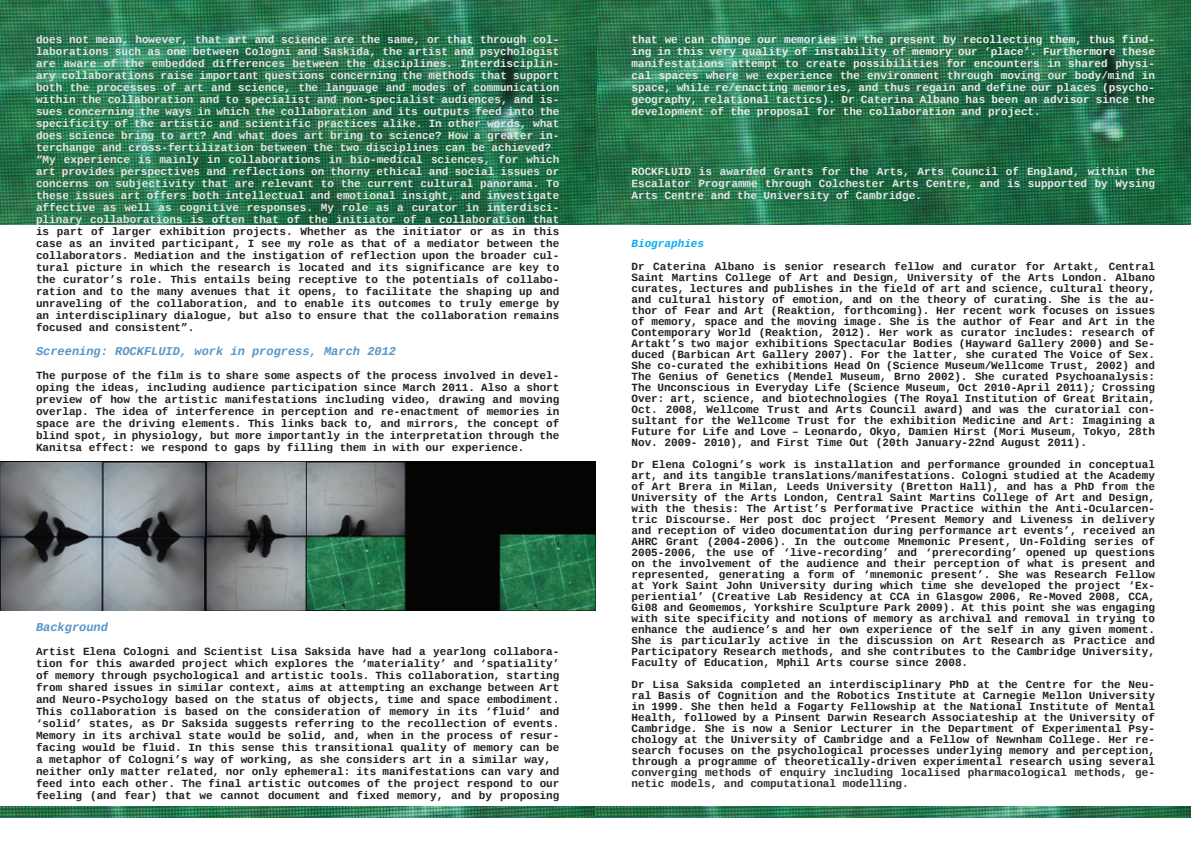
<style>
.page{position:relative;width:1191px;height:842px;background:#fff}
.page>*{position:absolute;margin:0;border:0;box-sizing:border-box;transform-origin:0 0}
.t1{font:italic 700 12px "Cousine";color:#5795c7}
.t2{font:700 11px/11px "Cousine";color:#231f20;text-align:justify}
.t3{font:700 11px/12px "Cousine";color:#e4e5e7}
.t4{font:700 11px/12px "Cousine";color:#e8e9ea;text-align:justify}
.t5{font:700 11px/12px "Cousine";color:#e5e6e8;text-align:justify}
.t6{font:700 11px/12px "Cousine";color:#eaebec}
.t7{font:700 11px/11px "Cousine";color:#2f2d2e}
.t8{font:italic 700 11px "Cousine";color:#00aeef}
</style>
<div class="page">
<img style="left:0;top:806px;width:1191px;height:11px">
<img style="left:0;top:0;width:1191px;height:225px">
<img style="left:595px;top:0;width:2px;height:225px">
<img style="left:0;top:462px;width:595px;height:149px">
<p class="t3" style="left:36px;top:34px;width:525px">does not mean, however, that art and science are the same, or that through col&shy;laborations such as one between Cologni and Saskida, the artist and psychologist are aware of the embedded differences between the disciplines. Interdisciplin&shy;ary collaborations raise important questions concerning the methods that support both the processes of art and science, the language and modes of communication within the collaboration and to specialist and non-specialist audiences, and is&shy;sues concerning the ways in which the collaboration and its outputs feed into the specificity of the artistic and scientific practices alike. In other words, what does science bring to art? And what does art bring to science? How a greater in&shy;terchange and cross-fertilization between the two disciplines can be achieved? “My experience is mainly in collaborations in bio-medical sciences, for which art provides perspectives and reflections on thorny ethical and social issues or concerns on subjectivity that are relevant to the current cultural panorama. To these issues art offers both intellectual and emotional insight, and investigate affective as well as cognitive responses. My role as a curator in interdisci&shy;plinary collaborations is often that of the initiator of a collaboration that</p>
<p class="t2" style="left:36px;top:226px;width:525px;line-height:12px">is part of larger exhibition projects. Whether as the initiator or as in this case as an invited participant, I see my role as that of a mediator between the collaborators. Mediation and the instigation of reflection upon the broader cul&shy;tural picture in which the research is located and its significance are key to the curator’s role. This entails being receptive to the potentials of collabo&shy;ration and to the many avenues that it opens, to facilitate the shaping up and unraveling of the collaboration, and to enable its outcomes to truly emerge by an interdisciplinary dialogue, but also to ensure that the collaboration remains focused and consistent”.</p>
<p class="t1" style="left:36px;top:345px;width:362px">Screening: ROCKFLUID, work in progress, March 2012</p>
<p class="t2" style="left:36px;top:370px;width:525px;line-height:12px">The purpose of the film is to share some aspects of the process involved in devel&shy;oping the ideas, including audience participation since March 2011. Also a short preview of how the artistic manifestations including video, drawing and moving overlap. The idea of interference in perception and re-enactment of memories in space are the driving elements. This links back to, and mirrors, the concept of blind spot, in physiology, but more importantly in the interpretation through the Kanitsa effect: we respond to gaps by filling them in with our experience.</p>
<p class="t1" style="left:36px;top:621px;width:73px">Background</p>
<p class="t2" style="left:36px;top:646px;width:525px;line-height:12px;text-align:left">Artist Elena Cologni and Scientist Lisa Saksida have had a yearlong collabora&shy;tion for this awarded project which explores the ‘materiality’ and ‘spatiality’ of memory through psychological and artistic tools. This collaboration, starting from shared issues in similar context, aims at attempting an exchange between Art and Neuro-Psychology based on the status of objects, time and space embodiment.<br>This collaboration is based on the consideration of memory in its ‘fluid’ and ‘solid’ states, as Dr Saksida suggests referring to the recollection of events.<br>Memory in its archival state would be solid, and, when in the process of resur&shy;facing would be fluid. In this sense this transitional quality of memory can be a metaphor of Cologni’s way of working, as she considers art in a similar way, neither only matter related, nor only ephemeral: its manifestations can vary and feed into each other. The final artistic outcomes of the project respond to our feeling (and fear) that we cannot document and fixed memory, and by proposing</p>
<p class="t6" style="left:631px;top:34px;width:525px">that we can change our memories in the present by recollecting them, thus find&shy;ing in this very quality of instability of memory our ‘place’. Furthermore these</p>
<p class="t4" style="left:631px;top:58px;width:525px">manifestations attempt to create possibilities for encounters in shared physi&shy;cal spaces where we experience the environment through moving our body/mind in space, while re/enacting memories, and thus regain and define our places (psycho&shy;geography, relational tactics). Dr Caterina Albano has been an advisor since the development of the proposal for the collaboration and project.</p>
<p class="t5" style="left:631px;top:166px;width:525px">ROCKFLUID is awarded Grants for the Arts, Arts Council of England, within the Escalator Programme through Colchester Arts Centre, and is supported by Wysing Arts Centre and the University of Cambridge.</p>
<p class="t8" style="left:631px;top:238px;width:74px">Biographies</p>
<p class="t2" style="left:631px;top:261px;width:525px">Dr Caterina Albano is senior research fellow and curator for Artakt, Central Saint Martins College of Art and Design, University of the Arts London. Albano curates, lectures and publishes in the field of art and science, cultural theory, and cultural history of emotion, and on the theory of curating. She is the au&shy;thor of Fear and Art (Reaktion, forthcoming). Her recent work focuses on issues of memory, space and the moving image. She is the author of Fear and Art in the Contemporary World (Reaktion, 2012). Her work as curator includes: research of Artakt’s two major exhibitions Spectacular Bodies (Hayward Gallery 2000) and Se&shy;duced (Barbican Art Gallery 2007). For the latter, she curated The Voice of Sex.<br>She co-curated the exhibitions Head On (Science Museum/Wellcome Trust, 2002) and The Genius of Genetics (Mendel Museum, Brno 2002). She curated Psychoanalysis:<br>The Unconscious in Everyday Life (Science Museum, Oct 2010-April 2011); Crossing Over: art, science, and biotechnologies (The Royal Institution of Great Britain, Oct. 2008, Wellcome Trust and Arts Council award) and was the curatorial con&shy;sultant for the Wellcome Trust for the exhibition Medicine and Art: Imagining a Future for Life and Love – Leonardo, Okyo, Damien Hirst (Mori Museum, Tokyo, 28th Nov. 2009- 2010), and First Time Out (20th January-22nd August 2011).</p>
<p class="t2" style="left:631px;top:459px;width:525px">Dr Elena Cologni’s work is installation and performance grounded in conceptual art, and its tangible translations/manifestations. Cologni studied at the Academy of Art Brera in Milan, Leeds University (Bretton Hall), and has a PhD from the University of the Arts London, Central Saint Martins College of Art and Design, with the thesis: The Artist’s Performative Practice within the Anti-Ocularcen&shy;tric Discourse. Her post doc project ‘Present Memory and Liveness in delivery and reception of video documentation during performance art events’, received an AHRC Grant (2004-2006). In the outcome Mnemonic Present, Un-Folding series of 2005-2006, the use of ‘live-recording’ and ‘prerecording’ opened up questions on the involvement of the audience and their perception of what is present and represented, generating a form of ‘mnemonic present’. She was Research Fellow at York Saint John University during which time she developed the project ‘Ex&shy;periential’ (Creative Lab Residency at CCA in Glasgow 2006, Re-Moved 2008, CCA, Gi08 and Geomemos, Yorkshire Sculpture Park 2009). At this point she was engaging with site specificity and notions of memory as archival and removal in trying to enhance the audience’s and her own experience of the self in any given moment.<br>She is particularly active in the discussion on Art Research as Practice and Participatory Research methods, and she contributes to the Cambridge University, Faculty of Education, Mphil Arts course since 2008.</p>
<p class="t2" style="left:631px;top:679px;width:525px">Dr Lisa Saksida completed an interdisciplinary PhD at the Centre for the Neu&shy;ral Basis of Cognition and the Robotics Institute at Carnegie Mellon University in 1999. She then held a Fogarty Fellowship at the National Institute of Mental Health, followed by a Pinsent Darwin Research Associateship at the University of Cambridge. She is now a Senior Lecturer in the Department of Experimental Psy&shy;chology at the University of Cambridge and a Fellow of Newnham College. Her re&shy;search focuses on the psychological processes underlying memory and perception, through a programme of theoretically-driven experimental research using several</p>
<p class="t7" style="left:631px;top:767px;width:525px">converging methods of enquiry including localised pharmacological methods, ge&shy;netic models, and computational modelling.</p>
</div>
